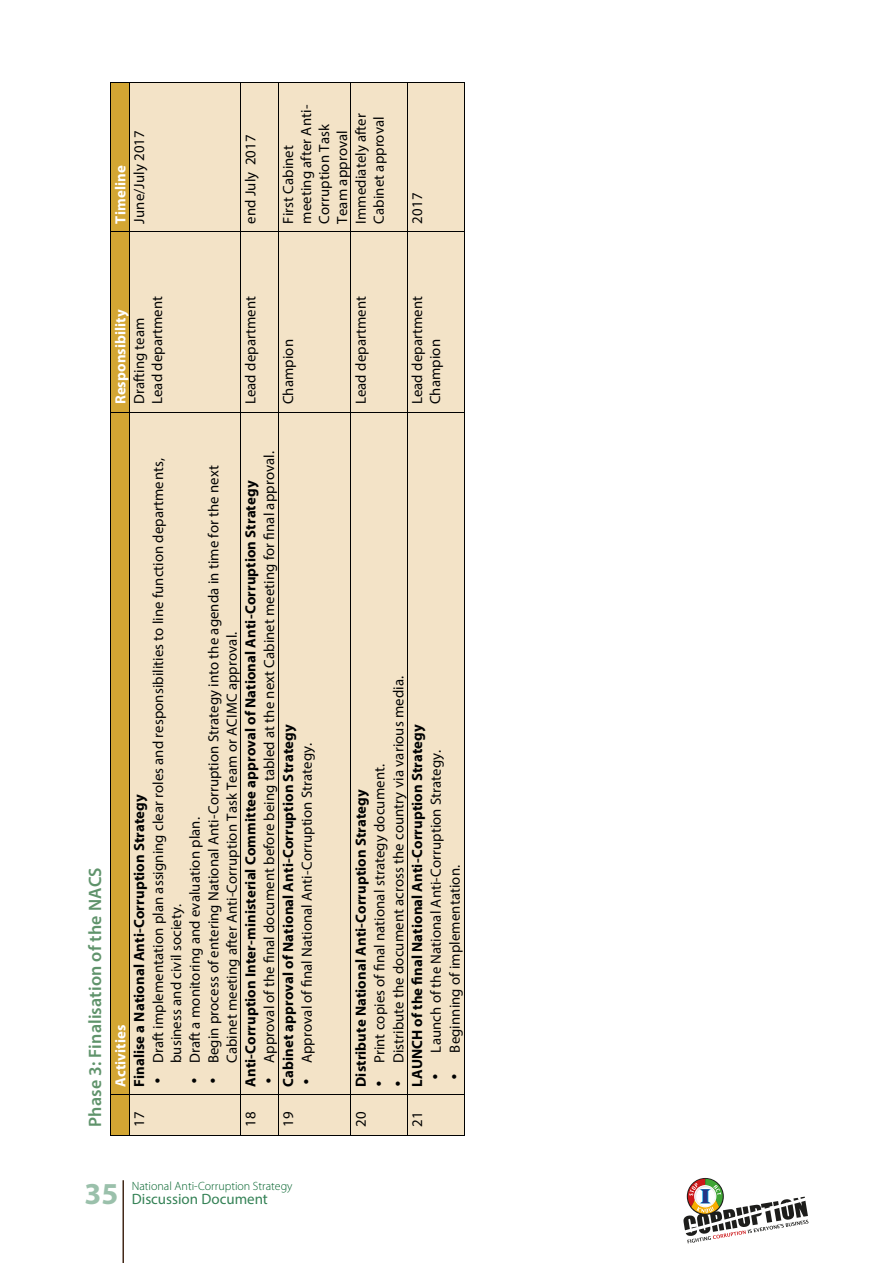
<style>
.page{position:relative;width:893px;height:1263px;background:#fff}
.page>*{position:absolute;margin:0;border:0;box-sizing:border-box;transform-origin:0 0}
.t1{font:600 18px "Myriad Pro";letter-spacing:.01em;color:#5f936b}
.t2{font:15px "Myriad Pro";color:rgb(0 98 43/.8)}
.t3{font:14.7px/18px "Myriad Pro";letter-spacing:.005em;color:#000101}
.t4{font:700 14.7px "Myriad Pro";letter-spacing:.01em;color:#000101}
.t5{font:700 14.7px "Myriad Pro";letter-spacing:.005em;color:#fff}
.t6{font:300 12px "Myriad Pro";color:#00622b}
.s1{font-weight:700;font-size:30.6px;color:rgb(0 98 43/.4)}
</style>
<div class="page">
<hr style="left:122px;top:1180px;width:2px;height:83px;background:#432919">
<svg style="left:683px;top:1178px;width:126px;height:65px"></svg>
<div style="left:111px;top:82px;width:19px;height:1053px;background:#d3a633"></div>
<div style="left:129px;top:82px;width:335px;height:1053px;background:#f3e3c7"></div>
<hr style="left:110px;top:1095px;width:1px;height:40px;background:#000101">
<hr style="left:110px;top:413px;width:1px;height:681px;background:#000101">
<hr style="left:110px;top:232px;width:1px;height:180px;background:#000101">
<hr style="left:110px;top:83px;width:1px;height:148px;background:#000101">
<svg style="left:110px;top:1135px;width:20px;height:1px"></svg>
<hr style="left:129px;top:1095px;width:1px;height:40px;background:#000101">
<svg style="left:110px;top:1094px;width:20px;height:1px"></svg>
<hr style="left:129px;top:413px;width:1px;height:681px;background:#000101">
<svg style="left:110px;top:412px;width:20px;height:1px"></svg>
<hr style="left:129px;top:232px;width:1px;height:180px;background:#000101">
<svg style="left:110px;top:231px;width:20px;height:1px"></svg>
<hr style="left:129px;top:83px;width:1px;height:148px;background:#000101">
<svg style="left:110px;top:82px;width:20px;height:1px"></svg>
<hr style="left:130px;top:1135px;width:110px;height:1px;background:#000101">
<hr style="left:130px;top:1094px;width:110px;height:1px;background:#000101">
<hr style="left:130px;top:412px;width:110px;height:1px;background:#000101">
<hr style="left:130px;top:231px;width:110px;height:1px;background:#000101">
<hr style="left:130px;top:82px;width:110px;height:1px;background:#000101">
<hr style="left:240px;top:1095px;width:1px;height:40px;background:#000101">
<hr style="left:240px;top:413px;width:1px;height:681px;background:#000101">
<hr style="left:240px;top:232px;width:1px;height:180px;background:#000101">
<hr style="left:240px;top:83px;width:1px;height:148px;background:#000101">
<hr style="left:241px;top:1135px;width:37px;height:1px;background:#000101">
<hr style="left:241px;top:1094px;width:37px;height:1px;background:#000101">
<hr style="left:241px;top:412px;width:37px;height:1px;background:#000101">
<hr style="left:241px;top:231px;width:37px;height:1px;background:#000101">
<hr style="left:241px;top:82px;width:37px;height:1px;background:#000101">
<hr style="left:278px;top:1095px;width:1px;height:40px;background:#000101">
<hr style="left:278px;top:413px;width:1px;height:681px;background:#000101">
<hr style="left:278px;top:232px;width:1px;height:180px;background:#000101">
<hr style="left:278px;top:83px;width:1px;height:148px;background:#000101">
<hr style="left:279px;top:1135px;width:72px;height:1px;background:#000101">
<hr style="left:279px;top:1094px;width:72px;height:1px;background:#000101">
<hr style="left:279px;top:412px;width:72px;height:1px;background:#000101">
<hr style="left:279px;top:231px;width:72px;height:1px;background:#000101">
<hr style="left:279px;top:82px;width:72px;height:1px;background:#000101">
<hr style="left:351px;top:1095px;width:1px;height:40px;background:#000101">
<hr style="left:351px;top:413px;width:1px;height:681px;background:#000101">
<hr style="left:351px;top:232px;width:1px;height:180px;background:#000101">
<hr style="left:351px;top:83px;width:1px;height:148px;background:#000101">
<hr style="left:351px;top:1135px;width:56px;height:1px;background:#000101">
<hr style="left:351px;top:1094px;width:56px;height:1px;background:#000101">
<hr style="left:351px;top:412px;width:56px;height:1px;background:#000101">
<hr style="left:351px;top:231px;width:56px;height:1px;background:#000101">
<hr style="left:351px;top:82px;width:56px;height:1px;background:#000101">
<hr style="left:407px;top:1095px;width:1px;height:40px;background:#000101">
<hr style="left:407px;top:413px;width:1px;height:681px;background:#000101">
<hr style="left:407px;top:232px;width:1px;height:180px;background:#000101">
<hr style="left:407px;top:83px;width:1px;height:148px;background:#000101">
<hr style="left:408px;top:1135px;width:56px;height:1px;background:#000101">
<hr style="left:464px;top:1095px;width:1px;height:40px;background:#000101">
<hr style="left:408px;top:1094px;width:56px;height:1px;background:#000101">
<hr style="left:464px;top:413px;width:1px;height:681px;background:#000101">
<hr style="left:408px;top:412px;width:56px;height:1px;background:#000101">
<hr style="left:464px;top:232px;width:1px;height:180px;background:#000101">
<hr style="left:408px;top:231px;width:56px;height:1px;background:#000101">
<hr style="left:464px;top:83px;width:1px;height:148px;background:#000101">
<hr style="left:408px;top:82px;width:56px;height:1px;background:#000101">
<p class="t5" style="left:111px;top:224px;width:59px;rotate:-90deg">Timeline</p>
<p class="t3" style="left:130px;top:224px;width:95px;rotate:-90deg">June/July 2017</p>
<p class="t3" style="left:241px;top:224px;width:90px;rotate:-90deg">end July 2017</p>
<p class="t3" style="left:279px;top:224px;width:120px;rotate:-90deg">First Cabinet meeting after Anti-<br>Corruption Task<br>Team approval</p>
<p class="t3" style="left:352px;top:224px;width:112px;rotate:-90deg">Immediately after<br>Cabinet approval</p>
<p class="t3" style="left:408px;top:224px;width:32px;rotate:-90deg">2017</p>
<p class="t3" style="left:130px;top:404px;width:110px;rotate:-90deg">Drafting team<br>Lead department</p>
<p class="t5" style="left:111px;top:404px;width:96px;rotate:-90deg">Responsibility</p>
<p class="t3" style="left:241px;top:404px;width:110px;rotate:-90deg">Lead department</p>
<p class="t3" style="left:279px;top:404px;width:67px;rotate:-90deg">Champion</p>
<p class="t1" style="left:84px;top:1127px;width:261px;rotate:-90deg">Phase 3: Finalisation of the NACS</p>
<p class="t5" style="left:111px;top:1087px;width:64px;rotate:-90deg">Activities</p>
<p class="t3" style="left:260px;top:1084px;width:635px;rotate:-90deg">• Approval of the nal document before being tabled at the next Cabinet meeting for nal approval.</p>
<p class="t3" style="left:149px;top:1063px;width:607px;text-indent:-21px;rotate:-90deg">• Draft implementation plan assigning clear roles and responsibilities to line function departments, business and civil society.</p>
<p class="t3" style="left:204px;top:1063px;width:599px;text-indent:-21px;rotate:-90deg">• Begin process of entering National Anti-Corruption Strategy into the agenda in time for the next<br>Cabinet meeting after Anti-Corruption Task Team or ACIMC approval.</p>
<p class="t4" style="left:241px;top:1087px;width:608px;rotate:-90deg">Anti-Corruption Inter-ministerial Committee approval of National Anti-Corruption Strategy</p>
<p class="t4" style="left:278px;top:1087px;width:364px;rotate:-90deg">Cabinet approval of National Anti-Corruption Strategy</p>
<p class="t3" style="left:298px;top:1084px;width:343px;rotate:-90deg">• Approval of nal National Anti-Corruption Strategy.</p>
<p class="t4" style="left:130px;top:1087px;width:294px;rotate:-90deg">Finalise a National Anti-Corruption Strategy</p>
<p class="t3" style="left:186px;top:1084px;width:269px;rotate:-90deg">• Draft a monitoring and evaluation plan.</p>
<p class="t3" style="left:130px;top:1127px;width:17px;rotate:-90deg">17</p>
<p class="t3" style="left:241px;top:1127px;width:17px;rotate:-90deg">18</p>
<p class="t3" style="left:279px;top:1127px;width:17px;rotate:-90deg">19</p>
<p class="t3" style="left:352px;top:404px;width:110px;rotate:-90deg">Lead department</p>
<p class="t3" style="left:408px;top:404px;width:110px;rotate:-90deg">Lead department<br>Champion</p>
<p class="t3" style="left:389px;top:1087px;width:412px;rotate:-90deg">• Distribute the document across the country via various media.</p>
<p class="t4" style="left:408px;top:1087px;width:364px;rotate:-90deg">LAUNCH of the nal National Anti-Corruption Strategy</p>
<p class="t3" style="left:427px;top:1079px;width:331px;rotate:-90deg">• Launch of the National Anti-Corruption Strategy.</p>
<p class="t3" style="left:370px;top:1087px;width:324px;rotate:-90deg">• Print copies of nal national strategy document.</p>
<p class="t4" style="left:351px;top:1087px;width:299px;rotate:-90deg">Distribute National Anti-Corruption Strategy</p>
<p class="t3" style="left:445px;top:1079px;width:216px;rotate:-90deg">• Beginning of implementation.</p>
<p class="t3" style="left:352px;top:1127px;width:17px;rotate:-90deg">20</p>
<p class="t3" style="left:408px;top:1127px;width:17px;rotate:-90deg">21</p>
<p class="t6" style="left:132px;top:1180px;width:162px">National Anti-Corruption Strategy</p>
<p class="t2" style="left:85px;top:1189px;width:185px"><span class="s1">35</span> Discussion Document</p>
</div>
